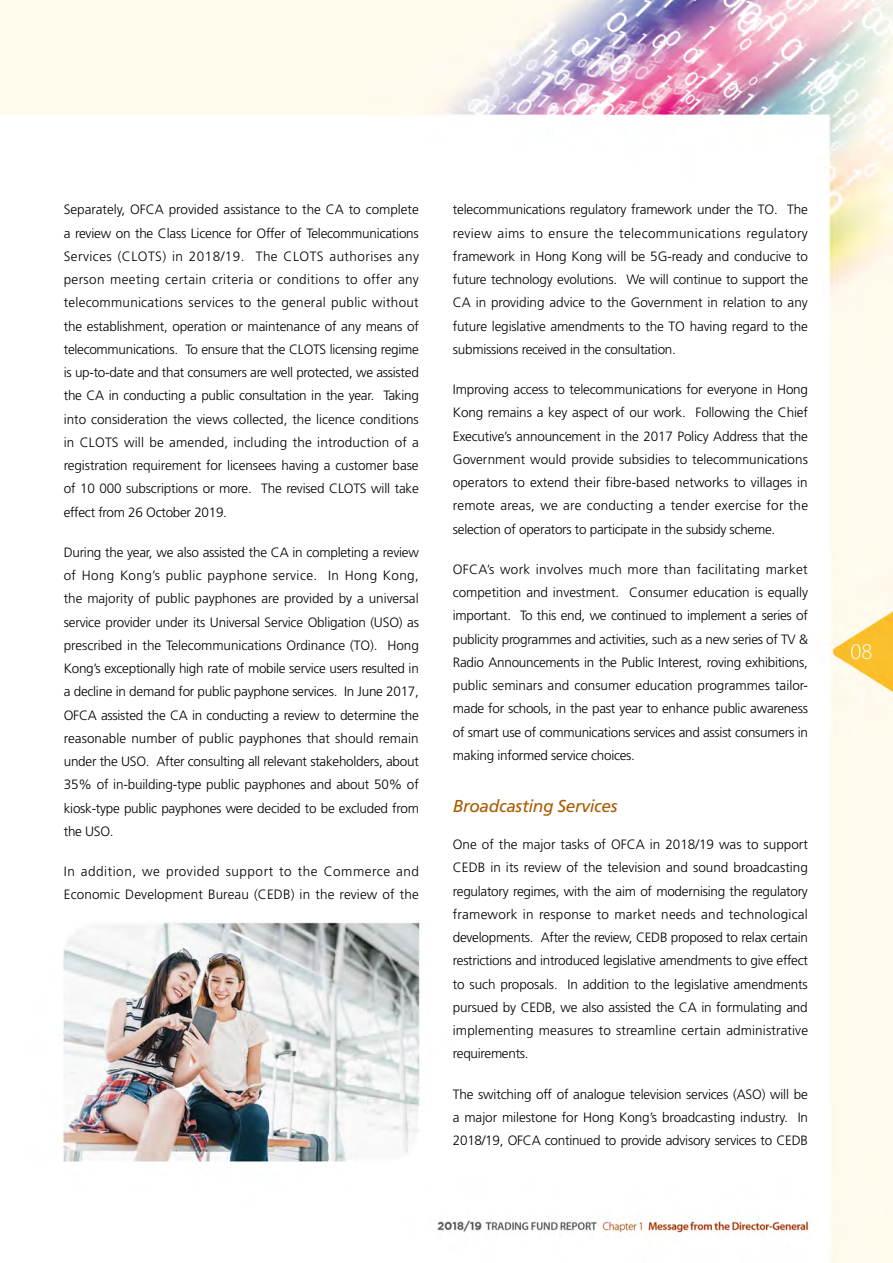
<style>
.page{position:relative;width:893px;height:1263px;background:#fff}
.page>*{position:absolute;margin:0;border:0;box-sizing:border-box;transform-origin:0 0}
.t1{font:300 22.5px "Myriad Pro";color:#fff}
.t2{font:italic 17.25px "Frutiger";letter-spacing:-.02em;color:#aa5b00}
.t3{font:300 13.5px/23.2px "Frutiger";letter-spacing:-.02em;color:#000;text-align:justify}
.t4{font:300 13.5px/23.2px "Frutiger";letter-spacing:.01em;color:#000}
</style>
<div class="page">
<img style="left:0;top:0;width:893px;height:1263px">
<p class="t3" style="left:64px;top:198px;width:357px">Separately, OFCA provided assistance to the CA to complete a review on the Class Licence for Offer of Telecommunications Services (CLOTS) in 2018/19. The CLOTS authorises any person meeting certain criteria or conditions to offer any telecommunications services to the general public without the establishment, operation or maintenance of any means of telecommunications. To ensure that the CLOTS licensing regime is up-to-date and that consumers are well protected, we assisted the CA in conducting a public consultation in the year. Taking into consideration the views collected, the licence conditions in CLOTS will be amended, including the introduction of a registration requirement for licensees having a customer base of 10 000 subscriptions or more. The revised CLOTS will take effect from 26 October 2019.</p>
<p class="t3" style="left:64px;top:541px;width:357px">During the year, we also assisted the CA in completing a review of Hong Kong’s public payphone service. In Hong Kong, the majority of public payphones are provided by a universal service provider under its Universal Service Obligation (USO) as prescribed in the Telecommunications Ordinance (TO). Hong Kong’s exceptionally high rate of mobile service users resulted in a decline in demand for public payphone services. In June 2017, OFCA assisted the CA in conducting a review to determine the reasonable number of public payphones that should remain under the USO. After consulting all relevant stakeholders, about 35% of in-building-type public payphones and about 50% of kiosk-type public payphones were decided to be excluded from the USO.</p>
<p class="t4" style="left:64px;top:860px;width:357px">In addition, we provided support to the Commerce and<br>Economic Development Bureau (CEDB) in the review of the</p>
<p class="t3" style="left:453px;top:198px;width:357px">telecommunications regulatory framework under the TO. The review aims to ensure the telecommunications regulatory framework in Hong Kong will be 5G-ready and conducive to future technology evolutions. We will continue to support the CA in providing advice to the Government in relation to any future legislative amendments to the TO having regard to the submissions received in the consultation.</p>
<p class="t3" style="left:453px;top:378px;width:357px">Improving access to telecommunications for everyone in Hong Kong remains a key aspect of our work. Following the Chief Executive’s announcement in the 2017 Policy Address that the Government would provide subsidies to telecommunications operators to extend their fibre-based networks to villages in remote areas, we are conducting a tender exercise for the selection of operators to participate in the subsidy scheme.</p>
<p class="t3" style="left:453px;top:558px;width:357px">OFCA’s work involves much more than facilitating market competition and investment. Consumer education is equally important. To this end, we continued to implement a series of publicity programmes and activities, such as a new series of TV &amp; Radio Announcements in the Public Interest, roving exhibitions, public seminars and consumer education programmes tailor&shy;made for schools, in the past year to enhance public awareness of smart use of communications services and assist consumers in making informed service choices.</p>
<p class="t2" style="left:453px;top:796px;width:166px">Broadcasting Services</p>
<p class="t3" style="left:453px;top:833px;width:357px">One of the major tasks of OFCA in 2018/19 was to support CEDB in its review of the television and sound broadcasting regulatory regimes, with the aim of modernising the regulatory framework in response to market needs and technological developments. After the review, CEDB proposed to relax certain restrictions and introduced legislative amendments to give effect to such proposals. In addition to the legislative amendments pursued by CEDB, we also assisted the CA in formulating and implementing measures to streamline certain administrative requirements.</p>
<p class="t3" style="left:453px;top:1082px;width:357px">The switching off of analogue television services (ASO) will be a major milestone for Hong Kong’s broadcasting industry. In 2018/19, OFCA continued to provide advisory services to CEDB</p>
<h1 class="t1" style="left:850px;top:639px;width:23px">08</h1>
</div>
